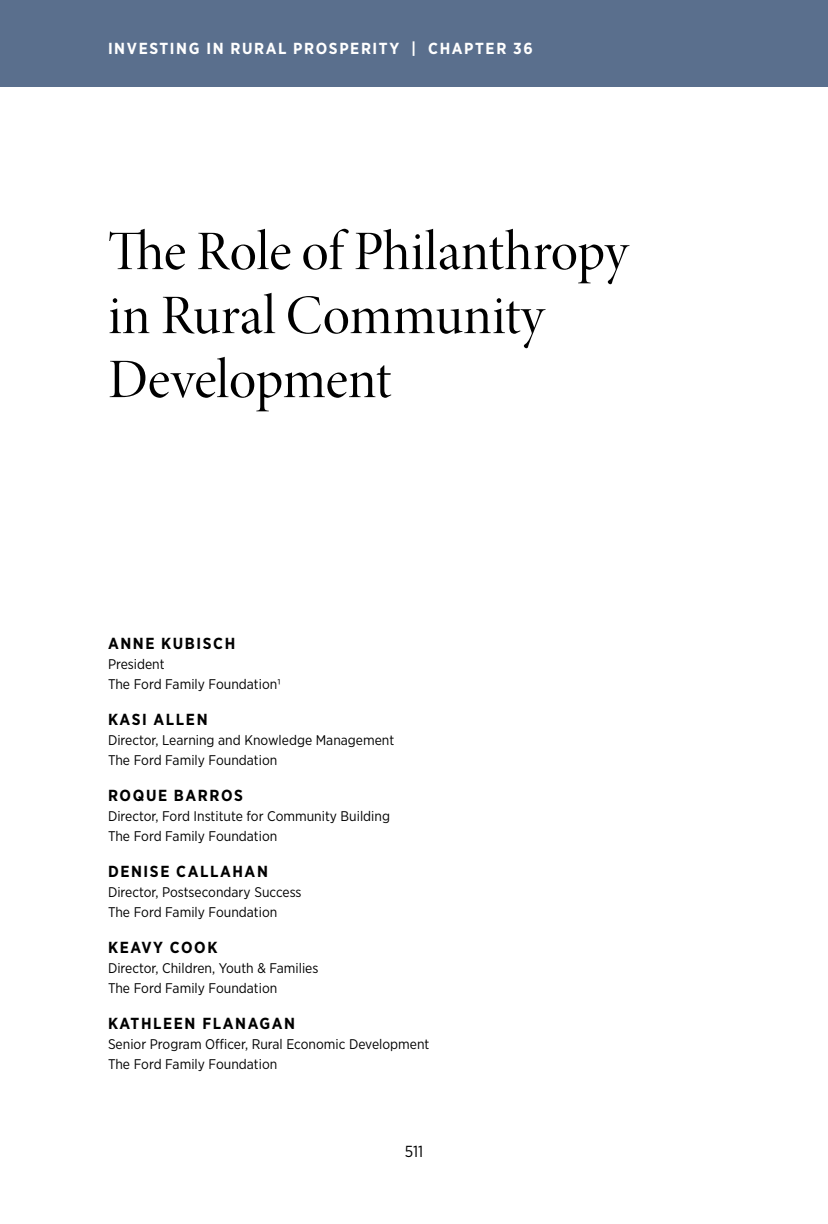
<style>
.page{position:relative;width:828px;height:1224px;background:#fff}
.page>*{position:absolute;margin:0;border:0;box-sizing:border-box;transform-origin:0 0}
.t1{font:56px/64px "Minion Pro Disp";letter-spacing:-.005em;color:#000}
.t2{font:700 16px "Gotham Narrow";letter-spacing:.1em;color:#000}
.t3{font:700 16px "Gotham Narrow";letter-spacing:.1em;color:#fff}
.t4{font:16px "Gotham Narrow";color:#000}
.t5{font:14px/20px "Gotham Narrow";color:#000}
</style>
<div class="page">
<div style="left:0;top:0;width:828px;height:86px;background:#5a6f8d"></div>
<h1 class="t3" style="left:108px;top:38px;width:426px">INVESTING IN RURAL PROSPERITY | CHAPTER 36</h1>
<h1 class="t1" style="left:108px;top:220px;width:522px">The Role of Philanthropy in Rural Community<br>Development</h1>
<p class="t2" style="left:108px;top:633px;width:129px">ANNE KUBISCH</p>
<p class="t5" style="left:108px;top:654px;width:175px">President<br>The Ford Family Foundation1</p>
<p class="t2" style="left:108px;top:709px;width:101px">KASI ALLEN</p>
<p class="t5" style="left:108px;top:730px;width:288px">Director, Learning and Knowledge Management<br>The Ford Family Foundation</p>
<p class="t2" style="left:108px;top:785px;width:137px">ROQUE BARROS</p>
<p class="t5" style="left:108px;top:806px;width:284px">Director, Ford Institute for Community Building<br>The Ford Family Foundation</p>
<p class="t2" style="left:108px;top:861px;width:161px">DENISE CALLAHAN</p>
<p class="t5" style="left:108px;top:882px;width:195px">Director, Postsecondary Success<br>The Ford Family Foundation</p>
<p class="t2" style="left:108px;top:937px;width:111px">KEAVY COOK</p>
<p class="t5" style="left:108px;top:958px;width:212px">Director, Children, Youth &amp; Families<br>The Ford Family Foundation</p>
<p class="t2" style="left:108px;top:1013px;width:189px">KATHLEEN FLANAGAN</p>
<p class="t5" style="left:108px;top:1034px;width:323px">Senior Program Officer, Rural Economic Development<br>The Ford Family Foundation</p>
<p class="t4" style="left:405px;top:1141px;width:20px">511</p>
</div>
